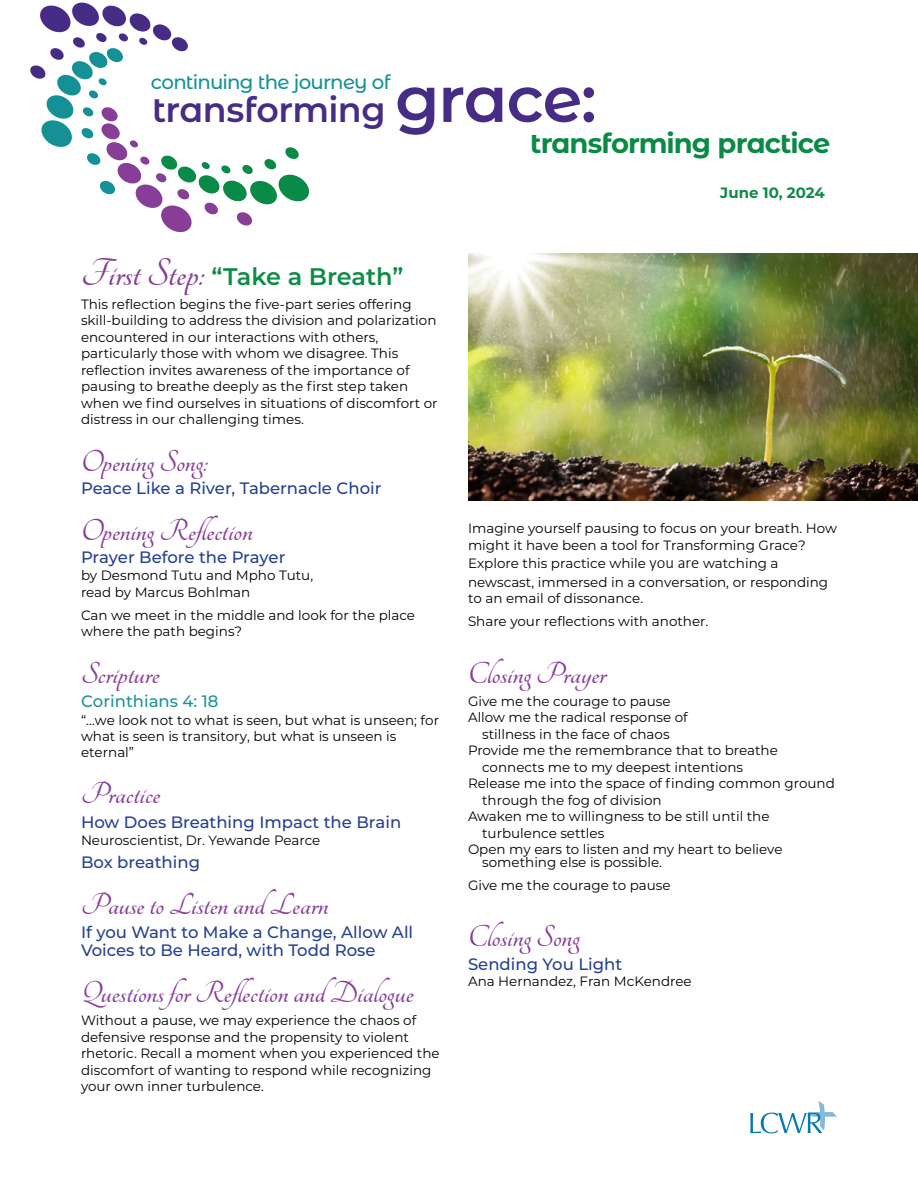
<style>
.page{position:relative;width:918px;height:1188px;background:#fff}
.page>*{position:absolute;margin:0;border:0;box-sizing:border-box;transform-origin:0 0}
.t1{font:600 34.8px "Montserrat Alternates";letter-spacing:-.015em;color:#462c84}
.t2{font:700 33px "Tangerine";color:#873e97}
.t3{font:700 27.45px "Montserrat Alternates";letter-spacing:-.035em;color:#098a46}
.t4{font:600 24px "Montserrat";letter-spacing:-.005em;color:#0e8b47}
.t5{font:500 19.8px "Montserrat Alternates";letter-spacing:-.04em;color:#159196}
.t6{font:500 16.5px/18px "Montserrat";color:#25408f}
.t7{font:500 16.5px "Montserrat";color:#1e9297}
.t8{font:700 15px "Montserrat";color:#0e8b47}
.t9{font:13.5px/16.5px "Montserrat";color:#000}
.s1{font-size:64.05px}
.s2{font-family:"Tangerine";font-weight:700;font-size:42px;color:#873e97}
.s3{font-family:"Calibri";font-weight:300;font-size:16.5px}
</style>
<div class="page">
<svg style="left:30px;top:2px;width:279px;height:231px"></svg>
<svg style="left:750px;top:1101px;width:87px;height:32px"></svg>
<img style="left:468px;top:254px;width:450px;height:246px">
<h3 class="t5" style="left:151px;top:68px;width:241px">continuing the journey of</h3>
<h1 class="t1" style="left:152px;top:85px;width:446px">transforming <span class="s1">grace:</span></h1>
<h3 class="t3" style="left:530px;top:124px;width:302px">transforming practice</h3>
<h3 class="t4" style="left:81px;top:260px;width:324px"><span class="s2">First Step:</span> “Take a Breath”</h3>
<p class="t9" style="left:81px;top:295px;width:358px">This reflection begins the five-part series offering skill-building to address the division and polarization encountered in our interactions with others, particularly those with whom we disagree. This reflection invites awareness of the importance of pausing to breathe deeply as the first step taken when we find ourselves in situations of discomfort or distress in our challenging times.</p>
<h2 class="t2" style="left:81px;top:445px;width:129px">Opening Song:</h2>
<p class="t6" style="left:81px;top:478px;width:302px">Peace Like a River, Tabernacle Choir</p>
<h2 class="t2" style="left:81px;top:515px;width:173px">Opening Reflection</h2>
<p class="t6" style="left:81px;top:548px;width:206px">Prayer Before the Prayer</p>
<p class="t9" style="left:81px;top:567px;width:234px">by Desmond Tutu and Mpho Tutu, read by Marcus Bohlman</p>
<p class="t9" style="left:81px;top:606px;width:336px">Can we meet in the middle and look for the place where the path begins?</p>
<h2 class="t2" style="left:81px;top:657px;width:80px">Scripture</h2>
<p class="t7" style="left:81px;top:690px;width:139px">Corinthians 4: 18</p>
<p class="t9" style="left:81px;top:711px;width:360px">“…we look not to what is seen, but what is unseen; for what is seen is transitory, but what is unseen is eternal”</p>
<h2 class="t2" style="left:81px;top:778px;width:81px">Practice</h2>
<p class="t6" style="left:81px;top:813px;width:322px">How Does Breathing Impact the Brain</p>
<p class="t9" style="left:81px;top:831px;width:241px">Neuroscientist, Dr. Yewande Pearce</p>
<p class="t6" style="left:81px;top:852px;width:121px">Box breathing</p>
<h2 class="t2" style="left:81px;top:889px;width:249px">Pause to Listen and Learn</h2>
<p class="t6" style="left:81px;top:922px;width:334px">If you Want to Make a Change, Allow All<br>Voices to Be Heard, with Todd Rose</p>
<h2 class="t2" style="left:81px;top:977px;width:334px">Questions for Reflection and Dialogue</h2>
<p class="t9" style="left:81px;top:1012px;width:360px">Without a pause, we may experience the chaos of defensive response and the propensity to violent rhetoric. Recall a moment when you experienced the discomfort of wanting to respond while recognizing your own inner turbulence.</p>
<p class="t8" style="left:720px;top:182px;width:106px">June 10, 2024</p>
<p class="t9" style="left:468px;top:520px;width:370px">Imagine yourself pausing to focus on your breath. How might it have been a tool for Transforming Grace?</p>
<p class="t9" style="left:468px;top:554px;width:362px;line-height:18.5px">Explore this practice while <span class="s3">you are</span> watching a newscast, immersed in a conversation, or responding</p>
<p class="t9" style="left:468px;top:586px;width:242px;line-height:23.2px">to an email of dissonance.<br>Share your reflections with another.</p>
<h2 class="t2" style="left:468px;top:657px;width:140px">Closing Prayer</h2>
<p class="t9" style="left:468px;top:692px;width:204px">Give me the courage to pause</p>
<p class="t9" style="left:468px;top:709px;width:221px">Allow me the radical response of</p>
<p class="t9" style="left:482px;top:725px;width:189px">stillness in the face of chaos</p>
<p class="t9" style="left:468px;top:742px;width:311px">Provide me the remembrance that to breathe</p>
<p class="t9" style="left:482px;top:758px;width:263px">connects me to my deepest intentions</p>
<p class="t9" style="left:468px;top:775px;width:368px">Release me into the space of finding common ground</p>
<p class="t9" style="left:482px;top:791px;width:181px">through the fog of division</p>
<p class="t9" style="left:468px;top:808px;width:303px">Awaken me to willingness to be still until the</p>
<p class="t9" style="left:482px;top:824px;width:124px">turbulence settles</p>
<p class="t9" style="left:468px;top:841px;width:316px">Open my ears to listen and my heart to believe</p>
<p class="t9" style="left:468px;top:850px;width:204px;line-height:23.2px;text-align:center">something else is possible.<br>Give me the courage to pause</p>
<h2 class="t2" style="left:468px;top:921px;width:114px">Closing Song</h2>
<p class="t6" style="left:468px;top:954px;width:156px">Sending You Light</p>
<p class="t9" style="left:468px;top:973px;width:225px">Ana Hernandez, Fran McKendree</p>
</div>
